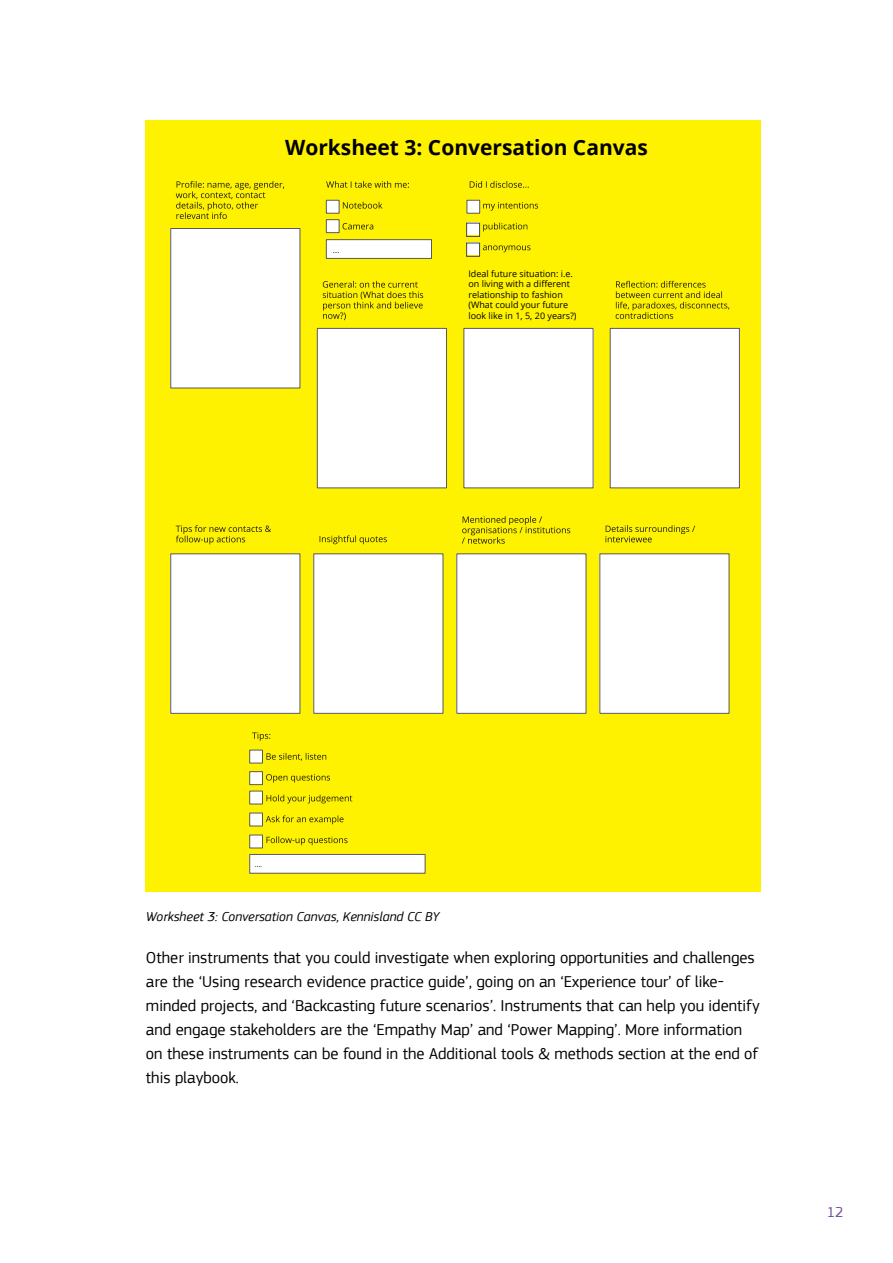
<style>
.page{position:relative;width:893px;height:1263px;background:#fff}
.page>*{position:absolute;margin:0;border:0;box-sizing:border-box;transform-origin:0 0}
.t1{font:700 21px "Open Sans";color:#000}
.t2{font:16.5px/24px "EC Square Sans Pro";color:#000}
.t3{font:15px "EC Square Sans Pro";color:#704a9e}
.t4{font:italic 13.5px "EC Square Sans Pro";color:#000}
.t5{font:9px/10.5px "Open Sans";color:#000}
</style>
<div class="page">
<div style="left:145px;top:120px;width:615px;height:402px;background:#fff200"></div>
<svg style="left:176px;top:181px;width:108px;height:38px"></svg>
<div style="left:171px;top:228px;width:129px;height:160px;background:#fff"></div>
<div style="left:170px;top:228px;width:130px;height:160px;border:1px solid #595959"></div>
<svg style="left:323px;top:281px;width:100px;height:39px"></svg>
<div style="left:317px;top:328px;width:129px;height:160px;background:#fff"></div>
<div style="left:317px;top:328px;width:130px;height:160px;border:1px solid #595959"></div>
<div style="left:464px;top:328px;width:129px;height:160px;background:#fff"></div>
<svg style="left:616px;top:281px;width:113px;height:38px"></svg>
<div style="left:610px;top:328px;width:129px;height:160px;background:#fff"></div>
<div style="left:610px;top:328px;width:130px;height:160px;border:1px solid #595959"></div>
<svg style="left:326px;top:181px;width:83px;height:7px"></svg>
<svg style="left:343px;top:202px;width:39px;height:7px"></svg>
<svg style="left:343px;top:223px;width:30px;height:6px"></svg>
<svg style="left:470px;top:181px;width:59px;height:7px"></svg>
<svg style="left:483px;top:202px;width:55px;height:9px"></svg>
<svg style="left:483px;top:223px;width:44px;height:8px"></svg>
<svg style="left:483px;top:245px;width:47px;height:7px"></svg>
<div style="left:326px;top:200px;width:13px;height:13px;background:#fff"></div>
<div style="left:326px;top:200px;width:13px;height:13px;border:1px solid #595959"></div>
<div style="left:326px;top:220px;width:13px;height:13px;background:#fff"></div>
<div style="left:326px;top:219px;width:13px;height:14px;border:1px solid #595959"></div>
<div style="left:467px;top:200px;width:13px;height:13px;background:#fff"></div>
<div style="left:467px;top:200px;width:13px;height:13px;border:1px solid #595959"></div>
<div style="left:467px;top:222px;width:13px;height:13px;background:#fff"></div>
<div style="left:467px;top:242px;width:13px;height:13px;background:#fff"></div>
<div style="left:326px;top:240px;width:105px;height:18px;background:#fff"></div>
<div style="left:326px;top:239px;width:106px;height:20px;border:1px solid #595959"></div>
<div style="left:145px;top:501px;width:615px;height:391px;background:#fff200"></div>
<svg style="left:176px;top:525px;width:95px;height:19px"></svg>
<div style="left:171px;top:554px;width:129px;height:159px;background:#fff"></div>
<div style="left:170px;top:554px;width:130px;height:160px;border:1px solid #595959"></div>
<svg style="left:320px;top:535px;width:67px;height:9px"></svg>
<div style="left:314px;top:554px;width:129px;height:159px;background:#fff"></div>
<div style="left:313px;top:554px;width:130px;height:160px;border:1px solid #595959"></div>
<div style="left:457px;top:554px;width:129px;height:159px;background:#fff"></div>
<svg style="left:462px;top:516px;width:233px;height:28px"></svg>
<div style="left:600px;top:554px;width:129px;height:159px;background:#fff"></div>
<svg style="left:252px;top:732px;width:18px;height:9px"></svg>
<svg style="left:266px;top:753px;width:60px;height:8px"></svg>
<svg style="left:266px;top:774px;width:64px;height:9px"></svg>
<svg style="left:266px;top:795px;width:86px;height:8px"></svg>
<svg style="left:266px;top:815px;width:78px;height:9px"></svg>
<svg style="left:266px;top:836px;width:81px;height:9px"></svg>
<div style="left:250px;top:750px;width:12px;height:13px;background:#fff"></div>
<div style="left:249px;top:750px;width:14px;height:13px;border:1px solid #595959"></div>
<div style="left:250px;top:772px;width:12px;height:13px;background:#fff"></div>
<div style="left:249px;top:771px;width:14px;height:14px;border:1px solid #595959"></div>
<div style="left:250px;top:791px;width:12px;height:13px;background:#fff"></div>
<div style="left:249px;top:791px;width:14px;height:13px;border:1px solid #595959"></div>
<div style="left:250px;top:813px;width:12px;height:13px;background:#fff"></div>
<div style="left:249px;top:813px;width:14px;height:13px;border:1px solid #595959"></div>
<div style="left:250px;top:835px;width:12px;height:13px;background:#fff"></div>
<div style="left:249px;top:835px;width:14px;height:13px;border:1px solid #595959"></div>
<div style="left:250px;top:854px;width:175px;height:19px;background:#fff"></div>
<div style="left:249px;top:854px;width:176px;height:19px;border:1px solid #595959"></div>
<div style="left:466px;top:223px;width:14px;height:14px;border:1px solid #454545"></div>
<div style="left:466px;top:243px;width:14px;height:13px;border:1px solid #454545"></div>
<p class="t1" style="left:285px;top:133px;width:364px">Worksheet 3: Conversation Canvas</p>
<p class="t5" style="left:468px;top:268px;width:110px">Ideal future situation: i.e. on living with a different relationship to fashion (What could your future look like in 1, 5, 20 years?)</p>
<p class="t4" style="left:146px;top:908px;width:295px">Worksheet 3: Conversation Canvas, Kennisland CC BY</p>
<p class="t2" style="left:146px;top:945px;width:615px">Other instruments that you could investigate when exploring opportunities and challenges are the ‘Using research evidence practice guide’, going on an ‘Experience tour’ of like&shy;minded projects, and ‘Backcasting future scenarios’. Instruments that can help you identify and engage stakeholders are the ‘Empathy Map’ and ‘Power Mapping’. More information on these instruments can be found in the Additional tools &amp; methods section at the end of this playbook.</p>
<p class="t3" style="left:827px;top:1203px;width:18px">12</p>
</div>
